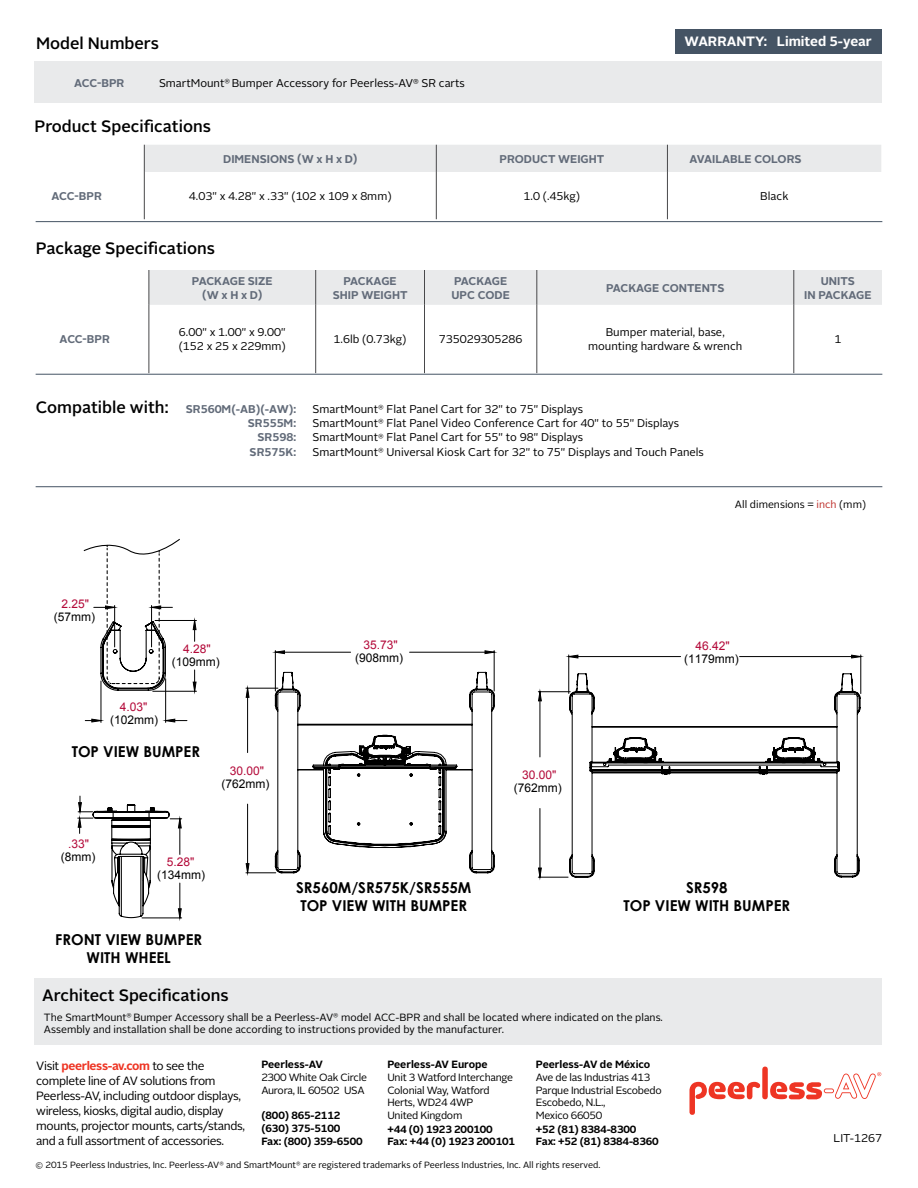
<style>
.page{position:relative;width:918px;height:1188px;background:#fff}
.page>*{position:absolute;margin:0;border:0;box-sizing:border-box;transform-origin:0 0}
.t1{font:500 16.5px "Alright Sans";color:#000}
.t2{font:700 15px/18px "Century Gothic";color:#000;text-align:center}
.t3{font:700 13.5px "Alright Sans";color:#fff}
.t4{font:12px/15px "Alright Sans";letter-spacing:-.03em;color:#000}
.t5{font:12px "Arial";color:#000}
.t6{font:12px "Arial";color:#b30838}
.t7{font:11.25px/14.2px "Alright Sans";color:#000}
.t8{font:700 11.25px/14.2px "Alright Sans";color:#626b79;text-align:center}
.t9{font:10.5px/12.6px "Alright Sans";letter-spacing:-.01em;color:#000}
.t10{font:700 10.5px/12.6px "Alright Sans";letter-spacing:-.01em;color:#000}
.t11{font:9px "Alright Sans";color:#000}
.s1{color:#be302b}
.s2{font-weight:700;color:#ee3524}
</style>
<div class="page">
<svg style="left:689px;top:1082px;width:71px;height:33px"></svg>
<div style="left:762px;top:1067px;width:6px;height:32px;background:#ee3524;border-radius:3px"></div>
<svg style="left:770px;top:1072px;width:111px;height:28px"></svg>
<div style="left:34px;top:978px;width:848px;height:67px;background:#e9eaeb"></div>
<div style="left:34px;top:62px;width:848px;height:41px;background:#e9eaeb"></div>
<div style="left:150px;top:270px;width:732px;height:35px;background:#e9eaeb"></div>
<hr style="left:315px;top:270px;width:1px;height:35px;background:#48484a">
<hr style="left:424px;top:270px;width:1px;height:35px;background:#48484a">
<hr style="left:536px;top:270px;width:1px;height:35px;background:#48484a">
<hr style="left:793px;top:270px;width:1px;height:35px;background:#48484a">
<hr style="left:315px;top:305px;width:1px;height:68px;background:#48484a">
<hr style="left:424px;top:305px;width:1px;height:68px;background:#48484a">
<hr style="left:536px;top:305px;width:1px;height:68px;background:#48484a">
<hr style="left:793px;top:305px;width:1px;height:68px;background:#48484a">
<hr style="left:149px;top:270px;width:1px;height:35px;background:#48484a">
<hr style="left:149px;top:305px;width:1px;height:68px;background:#48484a">
<div style="left:144px;top:145px;width:737px;height:27px;background:#e9eaeb"></div>
<hr style="left:144px;top:172px;width:1px;height:47px;background:#48484a">
<hr style="left:436px;top:172px;width:1px;height:47px;background:#48484a">
<hr style="left:667px;top:172px;width:1px;height:47px;background:#48484a">
<div style="left:675px;top:29px;width:206px;height:24px;background:#455464"></div>
<hr style="left:36px;top:374px;width:846px;height:1px;background:#455464">
<hr style="left:36px;top:221px;width:846px;height:1px;background:#455464">
<hr style="left:36px;top:486px;width:846px;height:1px;background:#455464">
<svg style="left:274px;top:650px;width:221px;height:5px"></svg>
<hr style="left:410px;top:652px;width:84px;height:1px;background:#000">
<hr style="left:275px;top:652px;width:76px;height:1px;background:#000">
<hr style="left:494px;top:651px;width:1px;height:40px;background:#000">
<hr style="left:275px;top:651px;width:1px;height:40px;background:#000">
<svg style="left:568px;top:654px;width:294px;height:5px"></svg>
<hr style="left:740px;top:656px;width:121px;height:1px;background:#000">
<hr style="left:569px;top:656px;width:112px;height:1px;background:#000">
<hr style="left:860px;top:655px;width:1px;height:39px;background:#000">
<hr style="left:568px;top:655px;width:1px;height:38px;background:#000">
<svg style="left:275px;top:671px;width:220px;height:203px"></svg>
<svg style="left:569px;top:673px;width:292px;height:205px"></svg>
<svg style="left:245px;top:687px;width:5px;height:187px"></svg>
<hr style="left:247px;top:688px;width:1px;height:65px;background:#000">
<hr style="left:247px;top:804px;width:1px;height:69px;background:#000">
<hr style="left:246px;top:688px;width:32px;height:1px;background:#000">
<hr style="left:246px;top:872px;width:30px;height:1px;background:#000">
<svg style="left:538px;top:692px;width:4px;height:185px"></svg>
<hr style="left:540px;top:692px;width:1px;height:65px;background:#000">
<hr style="left:540px;top:808px;width:1px;height:69px;background:#000">
<hr style="left:538px;top:691px;width:32px;height:1px;background:#000">
<hr style="left:538px;top:877px;width:30px;height:1px;background:#000">
<svg style="left:77px;top:538px;width:120px;height:381px"></svg>
<hr style="left:114px;top:605px;width:1px;height:42px;background:#000">
<h1 class="t1" style="left:36px;top:32px;width:124px">Model Numbers</h1>
<p class="t3" style="left:685px;top:32px;width:189px">WARRANTY: Limited 5-year</p>
<p class="t8" style="left:74px;top:76px;width:52px">ACC-BPR</p>
<p class="t7" style="left:159px;top:76px;width:307px">SmartMount<sup>®</sup> Bumper Accessory for Peerless-AV<sup>®</sup> SR carts</p>
<h1 class="t1" style="left:34px;top:115px;width:178px">Product Specifications</h1>
<p class="t8" style="left:223px;top:152px;width:136px">DIMENSIONS (W x H x D)</p>
<p class="t8" style="left:499px;top:152px;width:106px">PRODUCT WEIGHT</p>
<p class="t8" style="left:690px;top:152px;width:114px">AVAILABLE COLORS</p>
<p class="t8" style="left:52px;top:189px;width:52px">ACC-BPR</p>
<p class="t7" style="left:189px;top:189px;width:204px">4.03" x 4.28" x .33" (102 x 109 x 8mm)</p>
<p class="t7" style="left:524px;top:189px;width:58px">1.0 (.45kg)</p>
<p class="t7" style="left:760px;top:189px;width:30px">Black</p>
<h1 class="t1" style="left:36px;top:236px;width:181px">Package Specifications</h1>
<p class="t8" style="left:192px;top:274px;width:82px">PACKAGE SIZE (W x H x D)</p>
<p class="t8" style="left:333px;top:274px;width:76px">PACKAGE<br>SHIP WEIGHT</p>
<p class="t8" style="left:452px;top:274px;width:60px;text-align:left">PACKAGE<br>UPC CODE</p>
<p class="t8" style="left:606px;top:281px;width:120px">PACKAGE CONTENTS</p>
<p class="t8" style="left:804px;top:274px;width:69px">UNITS<br>IN PACKAGE</p>
<p class="t8" style="left:60px;top:332px;width:52px">ACC-BPR</p>
<p class="t7" style="left:179px;top:325px;width:109px">6.00" x 1.00" x 9.00" (152 x 25 x 229mm)</p>
<p class="t7" style="left:334px;top:332px;width:74px">1.6lb (0.73kg)</p>
<p class="t7" style="left:439px;top:332px;width:85px">735029305286</p>
<p class="t7" style="left:588px;top:325px;width:156px;text-align:center">Bumper material, base, mounting hardware &amp; wrench</p>
<p class="t7" style="left:834px;top:332px;width:8px">1</p>
<h1 class="t1" style="left:36px;top:396px;width:134px">Compatible with:</h1>
<p class="t8" style="left:186px;top:402px;width:112px">SR560M(-AB)(-AW):</p>
<p class="t7" style="left:313px;top:402px;width:272px">SmartMount<sup>®</sup> Flat Panel Cart for 32" to 75" Displays</p>
<p class="t8" style="left:248px;top:416px;width:50px">SR555M:</p>
<p class="t7" style="left:313px;top:416px;width:368px">SmartMount<sup>®</sup> Flat Panel Video Conference Cart for 40" to 55" Displays</p>
<p class="t8" style="left:257px;top:430px;width:40px">SR598:</p>
<p class="t7" style="left:313px;top:431px;width:272px">SmartMount<sup>®</sup> Flat Panel Cart for 55" to 98" Displays</p>
<p class="t8" style="left:250px;top:445px;width:48px">SR575K:</p>
<p class="t7" style="left:313px;top:445px;width:393px">SmartMount<sup>®</sup> Universal Kiosk Cart for 32" to 75" Displays and Touch Panels</p>
<p class="t9" style="left:735px;top:498px;width:133px">All dimensions = <span class="s1">inch</span> (mm)</p>
<p class="t6" style="left:62px;top:596px;width:29px">2.25"</p>
<p class="t5" style="left:54px;top:609px;width:43px">(57mm)</p>
<p class="t6" style="left:120px;top:699px;width:29px">4.03"</p>
<p class="t5" style="left:110px;top:712px;width:50px">(102mm)</p>
<p class="t6" style="left:183px;top:641px;width:29px">4.28"</p>
<p class="t5" style="left:172px;top:654px;width:50px">(109mm)</p>
<h2 class="t2" style="left:72px;top:742px;width:130px">TOP VIEW BUMPER</h2>
<p class="t6" style="left:230px;top:762px;width:36px">30.00"</p>
<p class="t5" style="left:222px;top:775px;width:50px">(762mm)</p>
<p class="t6" style="left:68px;top:836px;width:22px">.33"</p>
<p class="t5" style="left:61px;top:849px;width:36px">(8mm)</p>
<p class="t6" style="left:167px;top:854px;width:29px">5.28"</p>
<p class="t5" style="left:157px;top:867px;width:50px">(134mm)</p>
<h2 class="t2" style="left:55px;top:930px;width:148px">FRONT VIEW BUMPER<br>WITH WHEEL</h2>
<h1 class="t1" style="left:42px;top:984px;width:188px">Architect Specifications</h1>
<p class="t6" style="left:363px;top:637px;width:36px">35.73"</p>
<p class="t5" style="left:355px;top:650px;width:50px">(908mm)</p>
<p class="t6" style="left:522px;top:767px;width:36px">30.00"</p>
<p class="t5" style="left:514px;top:780px;width:50px">(762mm)</p>
<p class="t6" style="left:695px;top:638px;width:36px">46.42"</p>
<p class="t5" style="left:684px;top:651px;width:56px">(1179mm)</p>
<h2 class="t2" style="left:296px;top:878px;width:177px;text-align:left">SR560M/SR575K/SR555M<br>TOP VIEW WITH BUMPER</h2>
<h2 class="t2" style="left:623px;top:878px;width:168px">SR598<br>TOP VIEW WITH BUMPER</h2>
<p class="t9" style="left:44px;top:1011px;width:621px;line-height:12px">The SmartMount<sup>®</sup> Bumper Accessory shall be a Peerless-AV<sup>®</sup> model ACC-BPR and shall be located where indicated on the plans.<br>Assembly and installation shall be done according to instructions provided by the manufacturer.</p>
<p class="t10" style="left:536px;top:1059px;width:116px">Peerless-AV de México</p>
<p class="t9" style="left:536px;top:1071px;width:127px">Ave de las Industrias 413<br>Parque Industrial Escobedo<br>Escobedo, N.L.,<br>Mexico 66050</p>
<p class="t10" style="left:261px;top:1059px;width:63px">Peerless-AV</p>
<p class="t9" style="left:261px;top:1071px;width:107px">2300 White Oak Circle<br>Aurora, IL 60502 USA</p>
<p class="t10" style="left:387px;top:1059px;width:102px">Peerless-AV Europe</p>
<p class="t9" style="left:387px;top:1071px;width:127px">Unit 3 Watford Interchange<br>Colonial Way, Watford<br>Herts, WD24 4WP<br>United Kingdom</p>
<p class="t4" style="left:36px;top:1058px;width:210px">Visit <span class="s2">peerless-av.com</span> to see the complete line of AV solutions from Peerless-AV, including outdoor displays, wireless, kiosks, digital audio, display mounts, projector mounts, carts/stands, and a full assortment of accessories.</p>
<p class="t11" style="left:35px;top:1159px;width:566px">© 2015 Peerless Industries, Inc. Peerless-AV<sup>®</sup> and SmartMount<sup>®</sup> are registered trademarks of Peerless Industries, Inc. All rights reserved.</p>
<p class="t10" style="left:261px;top:1109px;width:103px">(800) 865-2112 (630) 375-5100<br>Fax: (800) 359-6500</p>
<p class="t10" style="left:387px;top:1123px;width:129px">+44 (0) 1923 200100<br>Fax: +44 (0) 1923 200101</p>
<p class="t10" style="left:536px;top:1123px;width:124px">+52 (81) 8384-8300<br>Fax: +52 (81) 8384-8360</p>
<p class="t7" style="left:834px;top:1131px;width:50px">LIT-1267</p>
</div>
